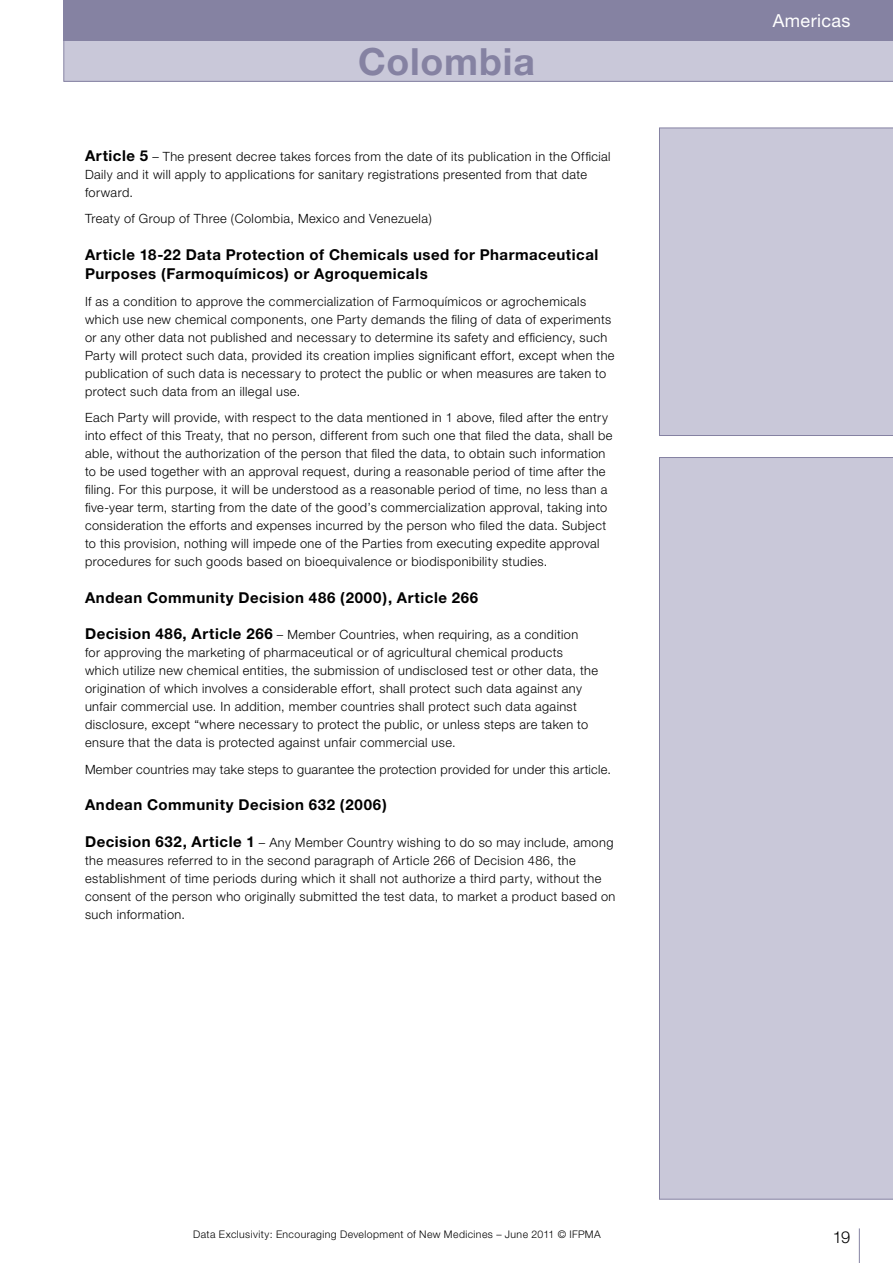
<style>
.page{position:relative;width:893px;height:1263px;background:#fff}
.page>*{position:absolute;margin:0;border:0;box-sizing:border-box;transform-origin:0 0}
.t1{font:700 37.5px "Helvetica Neue";letter-spacing:.02em;color:#8582a2}
.t2{font:18px "Helvetica Neue";letter-spacing:.02em;color:#fff}
.t3{font:300 16.5px "Helvetica Neue";color:#000}
.t4{font:700 15px/19.5px "Helvetica Neue";letter-spacing:.035em;color:#000}
.t5{font:300 12.75px/18px "Helvetica Neue";letter-spacing:.03em;color:#000}
.t6{font:300 10.5px "Helvetica Neue";letter-spacing:.04em;color:#000}
.s1{font-weight:700;font-size:15px}
</style>
<div class="page">
<div style="left:659px;top:457px;width:234px;height:742px;background:#c9c8d9"></div>
<svg style="left:63px;top:0;width:830px;height:82px;background:#a6a4bc"></svg>
<hr style="left:859px;top:1228px;width:1px;height:35px;background:#8582a2">
<svg style="left:659px;top:128px;width:234px;height:308px;background:#c3c2d4"></svg>
<h1 class="t1" style="left:358px;top:38px;width:178px">Colombia</h1>
<p class="t5" style="left:85px;top:147px;width:527px"><span class="s1">Article 5</span> – The present decree takes forces from the date of its publication in the Official<br>Daily and it will apply to applications for sanitary registrations presented from that date forward.</p>
<p class="t5" style="left:85px;top:209px;width:348px">Treaty of Group of Three (Colombia, Mexico and Venezuela)</p>
<p class="t4" style="left:85px;top:244px;width:515px">Article 18-22 Data Protection of Chemicals used for Pharmaceutical<br>Purposes (Farmoquímicos) or Agroquemicals</p>
<p class="t5" style="left:85px;top:292px;width:531px">If as a condition to approve the commercialization of Farmoquímicos or agrochemicals which use new chemical components, one Party demands the filing of data of experiments or any other data not published and necessary to determine its safety and efficiency, such Party will protect such data, provided its creation implies significant effort, except when the publication of such data is necessary to protect the public or when measures are taken to protect such data from an illegal use.</p>
<p class="t5" style="left:85px;top:408px;width:529px">Each Party will provide, with respect to the data mentioned in 1 above, filed after the entry into effect of this Treaty, that no person, different from such one that filed the data, shall be able, without the authorization of the person that filed the data, to obtain such information to be used together with an approval request, during a reasonable period of time after the filing. For this purpose, it will be understood as a reasonable period of time, no less than a five-year term, starting from the date of the good’s commercialization approval, taking into consideration the efforts and expenses incurred by the person who filed the data. Subject to this provision, nothing will impede one of the Parties from executing expedite approval procedures for such goods based on bioequivalence or biodisponibility studies.</p>
<p class="t4" style="left:85px;top:587px;width:395px">Andean Community Decision 486 (2000), Article 266</p>
<p class="t5" style="left:85px;top:625px;width:514px"><span class="s1">Decision 486, Article 266</span> – Member Countries, when requiring, as a condition<br>for approving the marketing of pharmaceutical or of agricultural chemical products which utilize new chemical entities, the submission of undisclosed test or other data, the origination of which involves a considerable effort, shall protect such data against any unfair commercial use. In addition, member countries shall protect such data against disclosure, except “where necessary to protect the public, or unless steps are taken to ensure that the data is protected against unfair commercial use.</p>
<p class="t5" style="left:85px;top:760px;width:527px">Member countries may take steps to guarantee the protection provided for under this article.</p>
<p class="t4" style="left:85px;top:795px;width:303px">Andean Community Decision 632 (2006)</p>
<p class="t5" style="left:85px;top:833px;width:532px"><span class="s1">Decision 632, Article 1</span> – Any Member Country wishing to do so may include, among the measures referred to in the second paragraph of Article 266 of Decision 486, the establishment of time periods during which it shall not authorize a third party, without the consent of the person who originally submitted the test data, to market a product based on such information.</p>
<p class="t6" style="left:193px;top:1228px;width:409px">Data Exclusivity: Encouraging Development of New Medicines – June 2011 © IFPMA</p>
<h2 class="t2" style="left:773px;top:10px;width:79px">Americas</h2>
<p class="t3" style="left:833px;top:1227px;width:19px">19</p>
</div>
